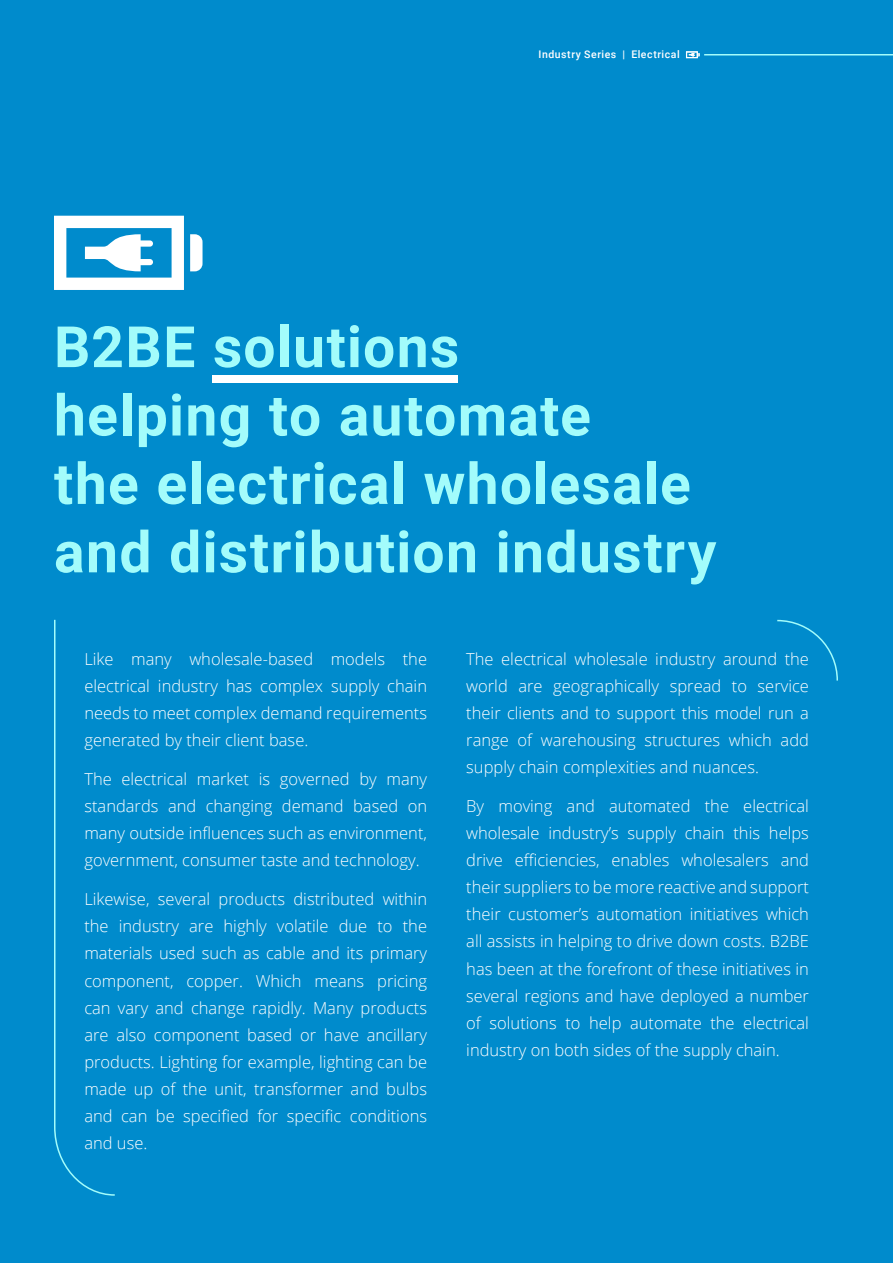
<style>
.page{position:relative;width:893px;height:1263px;background:#008bcc}
.page>*{position:absolute;margin:0;border:0;box-sizing:border-box;transform-origin:0 0}
._44_Main_Header_blac{font:700 57px/68.4px "Roboto";letter-spacing:.02em;color:#a3fcfb}
._11pt_Open_Sans_Ligh{font:300 16.5px/27px "Open Sans";color:#fff;text-align:justify}
._44_Main_Header_blac-2{font:500 10.5px "Roboto";letter-spacing:.05em;color:#fff}
</style>
<div class="page">
<svg style="left:54px;top:216px;width:149px;height:74px"></svg>
<div style="left:212px;top:375px;width:246px;height:8px;background:#fff"></div>
<svg style="left:54px;top:619px;width:61px;height:577px"></svg>
<svg style="left:777px;top:619px;width:61px;height:62px"></svg>
<hr style="left:704px;top:54px;width:189px;height:2px;background:#a3fcfb">
<svg style="left:686px;top:51px;width:14px;height:7px"></svg>
<p class="_44_Main_Header_blac-2" style="left:538px;top:47px;width:143px">Industry Series | Electrical</p>
<p class="_44_Main_Header_blac" style="left:54px;top:310px;width:664px">B2BE solutions<br>helping to automate<br>the electrical wholesale and distribution industry</p>
<p class="_11pt_Open_Sans_Ligh" style="left:84px;top:645px;width:344px">Like many wholesale-based models the electrical industry has complex supply chain needs to meet complex demand requirements generated by their client base.</p>
<p class="_11pt_Open_Sans_Ligh" style="left:84px;top:765px;width:344px">The electrical market is governed by many standards and changing demand based on many outside influences such as environment, government, consumer taste and technology.</p>
<p class="_11pt_Open_Sans_Ligh" style="left:84px;top:885px;width:344px">Likewise, several products distributed within the industry are highly volatile due to the materials used such as cable and its primary component, copper. Which means pricing can vary and change rapidly. Many products are also component based or have ancillary products. Lighting for example, lighting can be made up of the unit, transformer and bulbs and can be specified for specific conditions and use.</p>
<p class="_11pt_Open_Sans_Ligh" style="left:466px;top:645px;width:344px">The electrical wholesale industry around the world are geographically spread to service their clients and to support this model run a range of warehousing structures which add supply chain complexities and nuances.</p>
<p class="_11pt_Open_Sans_Ligh" style="left:466px;top:792px;width:344px">By moving and automated the electrical wholesale industry’s supply chain this helps drive efficiencies, enables wholesalers and their suppliers to be more reactive and support their customer’s automation initiatives which all assists in helping to drive down costs. B2BE has been at the forefront of these initiatives in several regions and have deployed a number of solutions to help automate the electrical industry on both sides of the supply chain.</p>
</div>
